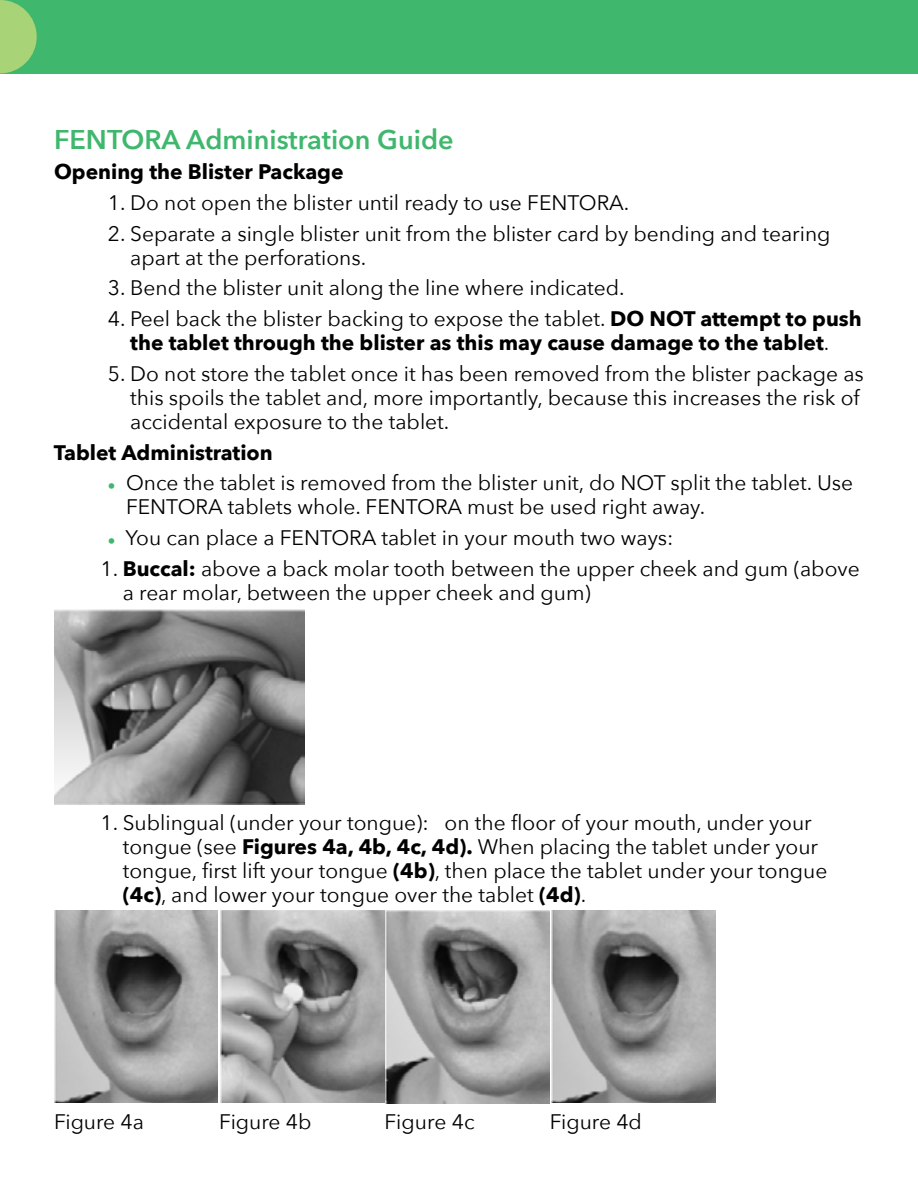
<style>
.page{position:relative;width:918px;height:1188px;background:#fff}
.page>*{position:absolute;margin:0;border:0;box-sizing:border-box;transform-origin:0 0}
.t1{font:600 27px "Avenir Next";color:#3fb76d}
.t2{font:21px/24px "Avenir Next";color:#000}
.t3{font:700 21px/24px "Avenir Next";color:#000;text-align:center}
.s1{font-weight:400}
.s2{font-weight:700}
.s3{font-weight:800;color:#3fb76d}
</style>
<div class="page">
<div style="left:0;top:0;width:918px;height:73px;background:#3fb76d"></div>
<svg style="left:0;top:0;width:37px;height:73px"></svg>
<img style="left:220px;top:911px;width:164px;height:191px">
<img style="left:386px;top:911px;width:329px;height:192px">
<img style="left:54px;top:911px;width:164px;height:191px">
<img style="left:54px;top:610px;width:251px;height:195px">
<p class="t1" style="left:54px;top:116px;width:401px">FENTORA Administration Guide</p>
<p class="t3" style="left:54px;top:160px;width:291px">Opening the Blister Package</p>
<p class="t2" style="left:108px;top:190px;width:523px">1. Do not open the blister until ready to use FENTORA.</p>
<p class="t2" style="left:130px;top:221px;width:702px;text-indent:-22px">2. Separate a single blister unit from the blister card by bending and tearing apart at the perforations.</p>
<p class="t2" style="left:108px;top:275px;width:518px">3. Bend the blister unit along the line where indicated.</p>
<p class="t3" style="left:108px;top:307px;width:755px"><span class="s1">4. Peel back the blister backing to expose the tablet.</span> DO NOT attempt to push the tablet through the blister as this may cause damage to the tablet<span class="s1">.</span></p>
<p class="t2" style="left:130px;top:361px;width:735px;text-indent:-22px">5. Do not store the tablet once it has been removed from the blister package as this spoils the tablet and, more importantly, because this increases the risk of accidental exposure to the tablet.</p>
<p class="t2" style="left:108px;top:436px;width:747px;line-height:30.8px;text-indent:-54px"><span class="s2">Tablet Administration<br></span><span class="s3">·</span> Once the tablet is removed from the blister unit, do NOT split the tablet. Use</p>
<p class="t2" style="left:108px;top:491px;width:599px;line-height:30.8px;text-indent:18px">FENTORA tablets whole. FENTORA must be used right away. <span class="s3">·</span> You can place a FENTORA tablet in your mouth two ways:</p>
<p class="t2" style="left:123px;top:556px;width:739px;text-indent:-22px">1. <span class="s2">Buccal:</span> above a back molar tooth between the upper cheek and gum (above a rear molar, between the upper cheek and gum)</p>
<p class="t2" style="left:123px;top:809px;width:706px;text-indent:-22px">1. Sublingual (under your tongue): on the floor of your mouth, under your tongue (see <span class="s2">Figures 4a, 4b, 4c, 4d).</span> When placing the tablet under your tongue, first lift your tongue <span class="s2">(4b)</span>, then place the tablet under your tongue <span class="s2">(4c)</span>, and lower your tongue over the tablet <span class="s2">(4d)</span>.</p>
<p class="t2" style="left:54px;top:1109px;width:91px">Figure 4a</p>
<p class="t2" style="left:219px;top:1109px;width:94px">Figure 4b</p>
<p class="t2" style="left:384px;top:1109px;width:92px">Figure 4c</p>
<p class="t2" style="left:550px;top:1109px;width:94px">Figure 4d</p>
</div>
